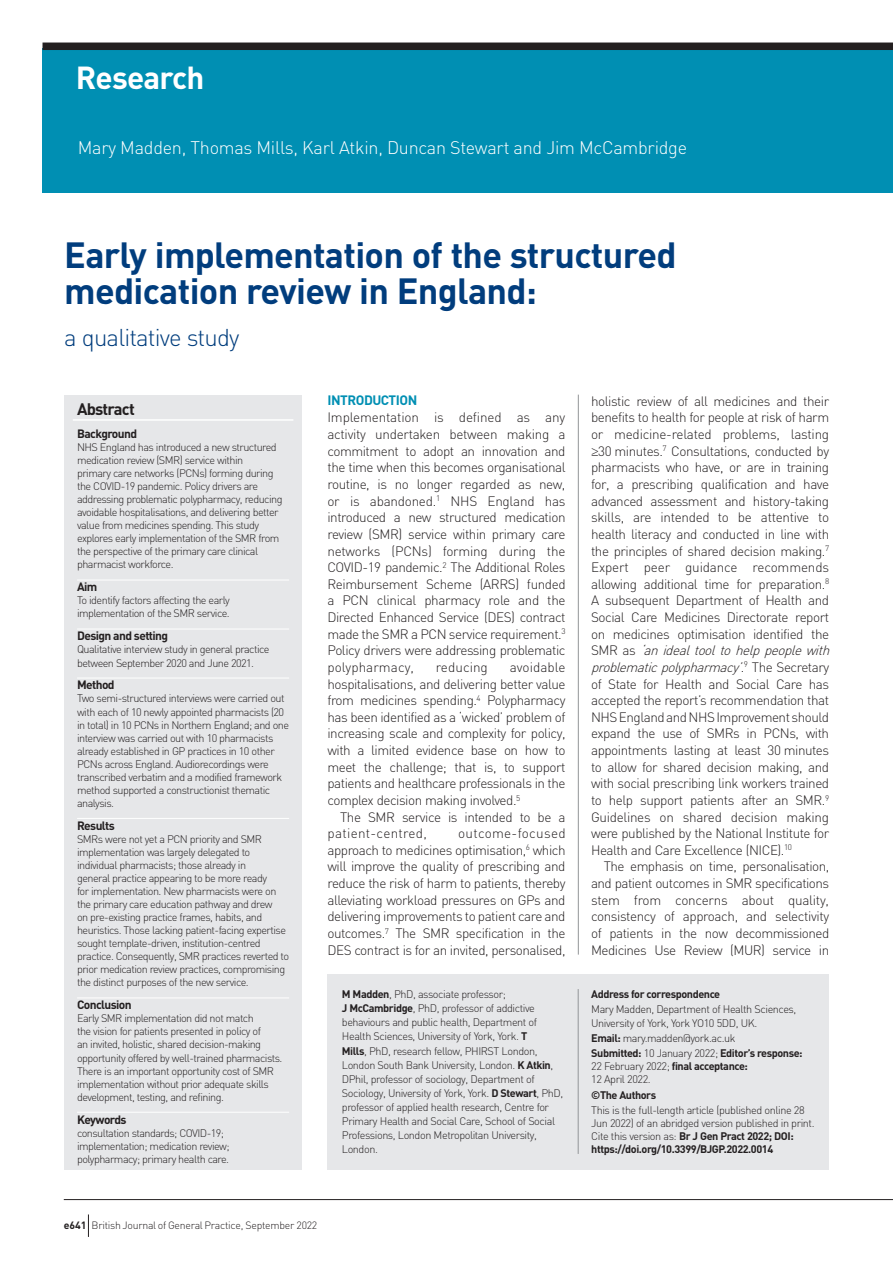
<style>
.page{position:relative;width:893px;height:1263px;background:#fff}
.page>*{position:absolute;margin:0;border:0;box-sizing:border-box;transform-origin:0 0}
.t1{font:700 36px/36px "DIN";letter-spacing:-.02em;color:#013d7d}
.t2{font:700 31.5px "DIN";letter-spacing:-.025em;color:#fff}
.t3{font:300 24px "DIN";letter-spacing:-.035em;color:#013d7d}
.t4{font:300 18px "DIN";letter-spacing:-.015em;color:#fff}
.t5{font:700 16.5px "DIN";letter-spacing:-.05em;color:#231f20}
.t6{font:300 13.5px/16.6px "DIN";letter-spacing:-.035em;color:#231f20;text-align:justify}
.t7{font:700 13.5px "DIN";letter-spacing:-.035em;color:#008fb3}
.t8{font:300 13.5px "DIN";letter-spacing:.005em;color:#231f20}
.t9{font:700 12px "DIN";letter-spacing:-.05em;color:#231f20}
.t10{font:300 10.8px/13px "DIN";letter-spacing:-.05em;color:#231f20}
.t11{font:700 10.8px "DIN";letter-spacing:-.04em;color:#231f20}
.t12{font:300 10.5px "DIN";letter-spacing:-.025em;color:#231f20}
.s1{font-family:"Helvetica"}
.s2{font-style:italic}
.s3{font-weight:700}
</style>
<div class="page">
<div style="left:43px;top:48px;width:850px;height:144px;background:#008fb3"></div>
<div style="left:43px;top:43px;width:850px;height:7px;background:#231f20"></div>
<hr style="left:578px;top:395px;width:1px;height:559px;background:#939598">
<div style="left:64px;top:395px;width:238px;height:774px;background:#e6e7e9"></div>
<hr style="left:73px;top:419px;width:220px;height:2px;background:#fff">
<hr style="left:77px;top:580px;width:212px;height:1px;background:#fff">
<hr style="left:77px;top:629px;width:212px;height:1px;background:#fff">
<hr style="left:77px;top:678px;width:212px;height:1px;background:#fff">
<hr style="left:77px;top:818px;width:212px;height:1px;background:#fff">
<hr style="left:77px;top:997px;width:212px;height:1px;background:#fff">
<hr style="left:77px;top:1112px;width:212px;height:1px;background:#fff">
<div style="left:327px;top:973px;width:502px;height:196px;background:#e6e7e9"></div>
<hr style="left:578px;top:989px;width:1px;height:165px;background:#939598">
<hr style="left:64px;top:1199px;width:829px;height:1px;background:#231f20">
<svg style="left:88px;top:1214px;width:1px;height:23px"></svg>
<h2 class="t2" style="left:76px;top:57px;width:130px">Research</h2>
<h3 class="t4" style="left:78px;top:137px;width:611px">Mary Madden, Thomas Mills, Karl Atkin, Duncan Stewart and Jim McCambridge</h3>
<h1 class="t1" style="left:64px;top:235px;width:614px">Early implementation of the structured medication review in England:</h1>
<h3 class="t3" style="left:64px;top:323px;width:177px">a qualitative study</h3>
<h3 class="t5" style="left:77px;top:398px;width:59px">Abstract</h3>
<p class="t9" style="left:77px;top:426px;width:62px">Background</p>
<p class="t10" style="left:77px;top:440px;width:207px">NHS England has introduced a new structured medication review (SMR) service within<br>primary care networks (PCNs) forming during the COVID-19 pandemic. Policy drivers are addressing problematic polypharmacy, reducing avoidable hospitalisations, and delivering better value from medicines spending. This study explores early implementation of the SMR from the perspective of the primary care clinical pharmacist workforce.</p>
<p class="t9" style="left:77px;top:579px;width:22px">Aim</p>
<p class="t10" style="left:77px;top:594px;width:154px">To identify factors affecting the early implementation of the SMR service.</p>
<p class="t9" style="left:77px;top:628px;width:93px">Design and setting</p>
<p class="t10" style="left:77px;top:643px;width:194px">Qualitative interview study in general practice between September 2020 and June 2021.</p>
<p class="t9" style="left:77px;top:677px;width:39px">Method</p>
<p class="t10" style="left:77px;top:692px;width:214px">Two semi-structured interviews were carried out with each of 10 newly appointed pharmacists (20 in total) in 10 PCNs in Northern England; and one interview was carried out with 10 pharmacists already established in GP practices in 10 other PCNs across England. Audiorecordings were transcribed verbatim and a modified framework method supported a constructionist thematic analysis.</p>
<p class="t9" style="left:77px;top:817px;width:39px">Results</p>
<p class="t10" style="left:77px;top:832px;width:214px">SMRs were not yet a PCN priority and SMR implementation was largely delegated to individual pharmacists; those already in<br>general practice appearing to be more ready<br>for implementation. New pharmacists were on the primary care education pathway and drew<br>on pre-existing practice frames, habits, and heuristics. Those lacking patient-facing expertise sought template-driven, institution-centred practice. Consequently, SMR practices reverted to prior medication review practices, compromising the distinct purposes of the new service.</p>
<p class="t9" style="left:77px;top:997px;width:56px">Conclusion</p>
<p class="t10" style="left:77px;top:1012px;width:207px">Early SMR implementation did not match<br>the vision for patients presented in policy of<br>an invited, holistic, shared decision-making opportunity offered by well-trained pharmacists.<br>There is an important opportunity cost of SMR implementation without prior adequate skills development, testing, and refining.</p>
<p class="t9" style="left:77px;top:1111px;width:51px">Keywords</p>
<p class="t10" style="left:77px;top:1126px;width:154px">consultation standards; COVID-19; implementation; medication review; polypharmacy; primary health care.</p>
<p class="t7" style="left:327px;top:391px;width:91px">INTRODUCTION</p>
<p class="t6" style="left:327px;top:409px;width:240px">Implementation is defined as any activity undertaken between making a commitment to adopt an innovation and the time when this becomes organisational routine, is no longer regarded as new, or is abandoned.<sup>1</sup> NHS England has introduced a new structured medication review (SMR) service within primary care networks (PCNs) forming during the COVID-19 pandemic.<sup>2</sup> The Additional Roles Reimbursement Scheme (ARRS) funded a PCN clinical pharmacy role and the Directed Enhanced Service (DES) contract made the SMR a PCN service requirement.<sup>3<br></sup>Policy drivers were addressing problematic polypharmacy,</p>
<p class="t6" style="left:327px;top:659px;width:240px;text-indent:182px">avoidable hospitalisations, and delivering better value from medicines spending.<sup>4</sup> Polypharmacy has been identified as a ‘wicked’ problem of increasing scale and complexity for policy, with a limited evidence base on how to meet the challenge; that is, to support patients and healthcare professionals in the complex decision making involved.<sup>5</sup></p>
<p class="t6" style="left:327px;top:808px;width:240px;text-indent:13px">The SMR service is intended to be a patient-centred,</p>
<p class="t8" style="left:436px;top:659px;width:54px">reducing</p>
<p class="t6" style="left:327px;top:825px;width:240px;text-indent:131px">outcome-focused approach to medicines optimisation,<sup>6</sup> which will improve the quality of prescribing and reduce the risk of harm to patients, thereby alleviating workload pressures on GPs and delivering improvements to patient care and outcomes.<sup>7</sup> The SMR specification in the DES contract is for an invited, personalised,</p>
<p class="t6" style="left:591px;top:392px;width:244px;text-align:left">holistic review of all medicines and their benefits to health for people at risk of harm or medicine-related problems, lasting <span class="s1">≥</span>30 minutes.<sup>7</sup> Consultations, conducted by pharmacists who have, or are in training for, a prescribing qualification and have advanced assessment and history-taking skills, are intended to be attentive to health literacy and conducted in line with the principles of shared decision making.<sup>7<br></sup>Expert peer guidance recommends allowing additional time for preparation.<sup>8<br></sup>A subsequent Department of Health and Social Care Medicines Directorate report on medicines optimisation identified the S M R a s <span class="s2">‘anidealtooltohelppeoplewith problematicpolypharmacy’</span>. <sup>9</sup> T h e S e c re t a ry of State for Health and Social Care has accepted the report’s recommendation that NHS England and NHS Improvement should expand the use of SMRs in PCNs, with appointments lasting at least 30 minutes to allow for shared decision making, and with social prescribing link workers trained to help support patients after an SMR.<sup>9<br></sup>Guidelines on shared decision making were published by the National Institute for Health and Care Excellence (NICE).<sup>10</sup></p>
<p class="t6" style="left:591px;top:858px;width:240px;text-indent:13px">The emphasis on time, personalisation, and patient outcomes in SMR specifications stem from concerns about quality, consistency of approach, and selectivity of patients in the now decommissioned Medicines Use Review (MUR) service in</p>
<p class="t10" style="left:342px;top:987px;width:223px;line-height:14.1px"><span class="s3">M Madden</span>, PhD, associate professor;<br><span class="s3">J McCambridge</span>, PhD, professor of addictive behaviours and public health, Department of Health Sciences, University of York, York. <span class="s3">T<br>Mills</span>, PhD, research fellow, PHIRST London, London South Bank University, London. <span class="s3">K Atkin</span>, DPhil, professor of sociology, Department of Sociology, University of York, York. <span class="s3">D Stewart</span>, PhD, professor of applied health research, Centre for Primary Health and Social Care, School of Social Professions, London Metropolitan University, London.</p>
<p class="t11" style="left:591px;top:987px;width:131px">Address for correspondence</p>
<p class="t10" style="left:591px;top:1003px;width:207px">Mary Madden, Department of Health Sciences,<br>University of York, York YO10 5DD, UK.</p>
<p class="t10" style="left:591px;top:1030px;width:213px;line-height:15.3px"><span class="s3">Email:</span> mary.madden@york.ac.uk<br><span class="s3">Submitted:</span> 10 January 2022; <span class="s3">Editor’s response:</span></p>
<p class="t10" style="left:591px;top:1059px;width:158px">22 February 2022; <span class="s3">final acceptance:<br></span>12 April 2022.</p>
<p class="t11" style="left:591px;top:1088px;width:66px">©The Authors</p>
<p class="t10" style="left:591px;top:1103px;width:225px">This is the full-length article (published online 28<br>Jun 2022) of an abridged version published in print.<br>Cite this version as: <span class="s3">Br J Gen Pract 2022; DOI: https://doi.org/10.3399/BJGP.2022.0014</span></p>
<p class="t12" style="left:64px;top:1219px;width:255px"><span class="s3">e641</span> British Journal of General Practice, September 2022</p>
</div>
